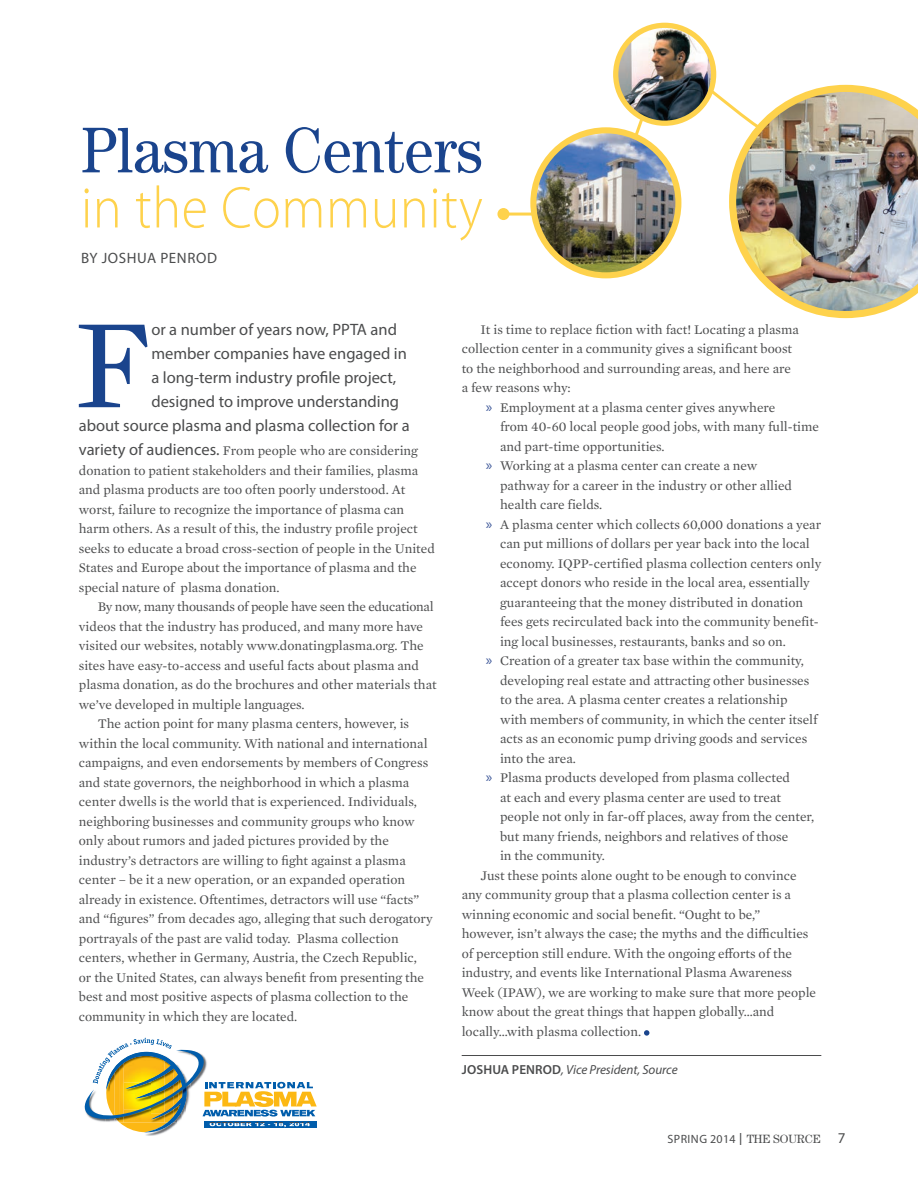
<style>
.page{position:relative;width:918px;height:1188px;background:#fff}
.page>*{position:absolute;margin:0;border:0;box-sizing:border-box;transform-origin:0 0}
.t1{font:129.6px "Mercury Text G1";color:#1a448d}
.t2{font:64.8px "Century";color:#1a448d;scale:.91 1}
.t3{font:300 59.25px "Myriad Pro";letter-spacing:.01em;color:#fed24c;scale:.91 1}
.t4{font:16.5px "Myriad Pro";color:#4b4c4d}
.Byline{font:15px "Myriad Pro";letter-spacing:.04em;color:#4b4c4d}
.Body_Copy_1st_paragr{font:13.5px/19.5px "Mercury Text G1";color:#4b4c4d}
.BIO_WITH_RULE{font:italic 13.2px "Myriad Pro";letter-spacing:-.005em;color:#4b4c4d}
.t5{font:12px "Myriad Pro";letter-spacing:.04em;color:#4b4c4d}
.s1{font-family:"Myriad Pro";font-size:16.5px}
.s2{font-family:"Myriad Pro";font-size:15px;color:#3e5899}
.s3{font-weight:600;font-style:normal}
.s4{font-weight:600}
.s5{font-family:"Century"}
.s6{font-size:15px}
</style>
<div class="page">
<hr style="left:503px;top:213px;width:38px;height:3px;background:#fed24c">
<div style="left:497px;top:208px;width:12px;height:12px;background:#fed24c;border-radius:50%"></div>
<hr style="left:462px;top:1055px;width:359px;height:1px;background:#4b4c4d">
<svg style="left:644px;top:1030px;width:5px;height:6px"></svg>
<img style="left:146px;top:1134px;width:14px;height:2px">
<svg style="left:84px;top:1038px;width:233px;height:96px"></svg>
<svg style="left:204px;top:1121px;width:112px;height:6px"></svg>
<img style="left:260px;top:1122px;width:50px;height:4px">
<img style="left:714px;top:83px;width:204px;height:232px">
<svg style="left:631px;top:123px;width:20px;height:22px"></svg>
<img style="left:616px;top:27px;width:98px;height:96px">
<div style="left:613px;top:23px;width:103px;height:103px;border:5px solid #fed24c;border-radius:50%"></div>
<img style="left:533px;top:130px;width:145px;height:145px;border-radius:73px">
<div style="left:530px;top:127px;width:151px;height:151px;border:6px solid #fed24c;border-radius:50%"></div>
<p class="t2" style="left:81px;top:112px;width:443px">Plasma Centers</p>
<p class="t3" style="left:81px;top:172px;width:443px">in the Community</p>
<p class="Byline" style="left:81px;top:249px;width:137px">BY JOSHUA PENROD</p>
<p class="t1" style="left:75px;top:271px;width:78px">F</p>
<p class="t4" style="left:151px;top:320px;width:247px">or a number of years now, PPTA and</p>
<p class="t4" style="left:151px;top:344px;width:257px">member companies have engaged in</p>
<p class="t4" style="left:151px;top:368px;width:247px">a long-term industry profile project,</p>
<p class="t4" style="left:151px;top:392px;width:249px">designed to improve understanding</p>
<p class="t4" style="left:79px;top:416px;width:332px">about source plasma and plasma collection for a</p>
<p class="Body_Copy_1st_paragr" style="left:79px;top:440px;width:358px"><span class="s1">variety of audiences.</span> From people who are considering donation to patient stakeholders and their families, plasma and plasma products are too often poorly understood. At worst, failure to recognize the importance of plasma can harm others. As a result of this, the industry profile project seeks to educate a broad cross-section of people in the United States and Europe about the importance of plasma and the special nature of plasma donation.</p>
<p class="Body_Copy_1st_paragr" style="left:79px;top:596px;width:359px;text-indent:19px">By now, many thousands of people have seen the educational videos that the industry has produced, and many more have visited our websites, notably www.donatingplasma.org. The sites have easy-to-access and useful facts about plasma and plasma donation, as do the brochures and other materials that we’ve developed in multiple languages.</p>
<p class="Body_Copy_1st_paragr" style="left:79px;top:713px;width:355px;text-indent:19px">The action point for many plasma centers, however, is within the local community. With national and international campaigns, and even endorsements by members of Congress and state governors, the neighborhood in which a plasma center dwells is the world that is experienced. Individuals, neighboring businesses and community groups who know only about rumors and jaded pictures provided by the industry’s detractors are willing to fight against a plasma center – be it a new operation, or an expanded operation already in existence. Oftentimes, detractors will use “facts” and “figures” from decades ago, alleging that such derogatory portrayals of the past are valid today. Plasma collection centers, whether in Germany, Austria, the Czech Republic, or the United States, can always benefit from presenting the best and most positive aspects of plasma collection to the community in which they are located.</p>
<p class="Body_Copy_1st_paragr" style="left:462px;top:319px;width:339px;text-indent:19px">It is time to replace fiction with fact! Locating a plasma collection center in a community gives a significant boost to the neighborhood and surrounding areas, and here are a few reasons why:</p>
<p class="Body_Copy_1st_paragr" style="left:500px;top:397px;width:320px;text-indent:-14px"><span class="s2">»</span> Employment at a plasma center gives anywhere<br>from 40-60 local people good jobs, with many full-time and part-time opportunities.</p>
<p class="Body_Copy_1st_paragr" style="left:500px;top:455px;width:294px;text-indent:-14px"><span class="s2">»</span> Working at a plasma center can create a new pathway for a career in the industry or other allied health care fields.</p>
<p class="Body_Copy_1st_paragr" style="left:500px;top:514px;width:323px;text-indent:-14px"><span class="s2">»</span> A plasma center which collects 60,000 donations a year can put millions of dollars per year back into the local economy. IQPP-certified plasma collection centers only accept donors who reside in the local area, essentially guaranteeing that the money distributed in donation fees gets recirculated back into the community benefit&shy;ing local businesses, restaurants, banks and so on.</p>
<p class="Body_Copy_1st_paragr" style="left:500px;top:650px;width:319px;text-indent:-14px"><span class="s2">»</span> Creation of a greater tax base within the community, developing real estate and attracting other businesses to the area. A plasma center creates a relationship with members of community, in which the center itself acts as an economic pump driving goods and services into the area.</p>
<p class="Body_Copy_1st_paragr" style="left:500px;top:767px;width:316px;text-indent:-14px"><span class="s2">»</span> Plasma products developed from plasma collected<br>at each and every plasma center are used to treat people not only in far-off places, away from the center, but many friends, neighbors and relatives of those<br>in the community.</p>
<p class="Body_Copy_1st_paragr" style="left:462px;top:865px;width:356px;text-indent:19px">Just these points alone ought to be enough to convince any community group that a plasma collection center is a winning economic and social benefit. “Ought to be,”<br>however, isn’t always the case; the myths and the difficulties of perception still endure. With the ongoing efforts of the industry, and events like International Plasma Awareness Week (IPAW), we are working to make sure that more people know about the great things that happen globally…and locally…with plasma collection.</p>
<p class="BIO_WITH_RULE" style="left:462px;top:1061px;width:217px"><span class="s3">JOSHUA PENROD</span>, Vice President, Source</p>
<p class="t5" style="left:667px;top:1132px;width:180px">SPRING 2014 <span class="s4">|</span> <span class="s5">THE SOURCE</span> <span class="s6">7</span></p>
</div>
